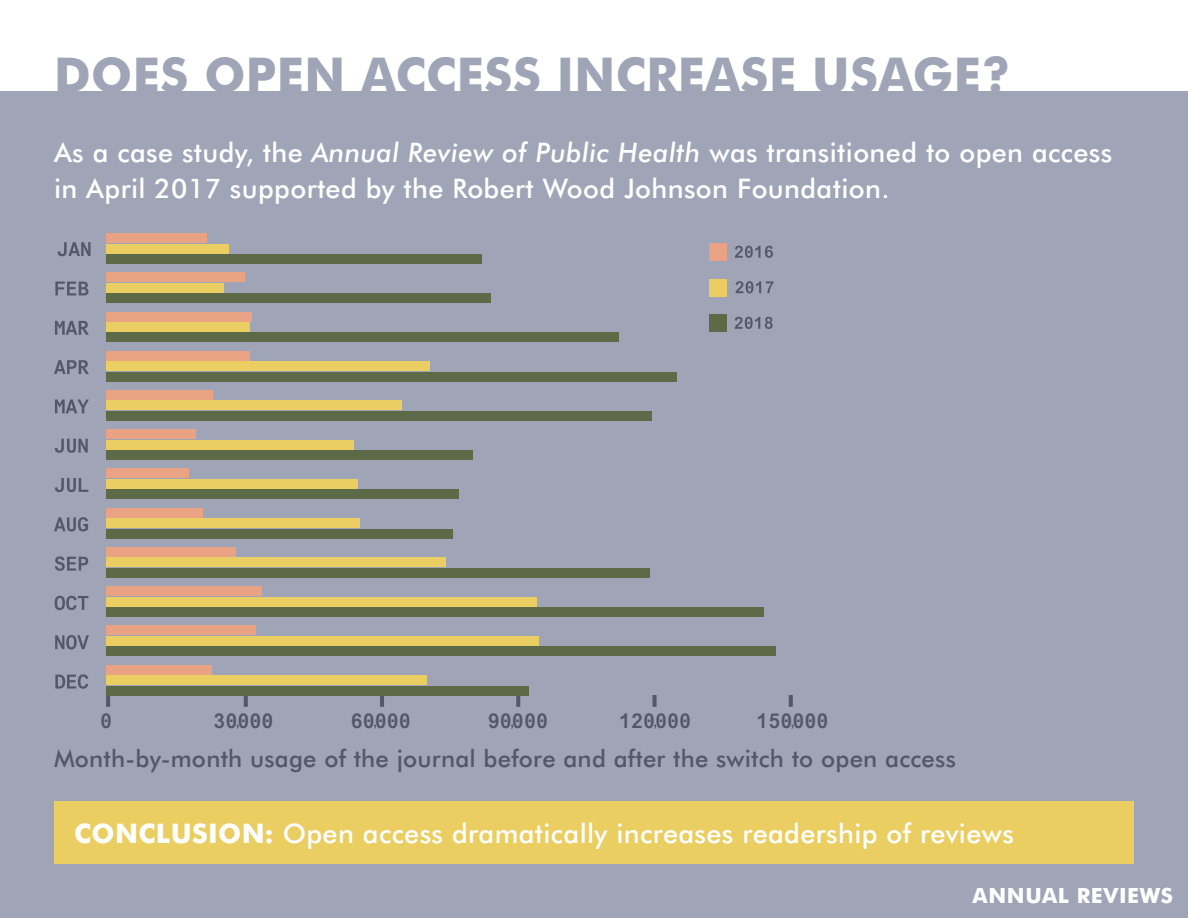
<style>
.page{position:relative;width:1188px;height:918px;background:#fff}
.page>*{position:absolute;margin:0;border:0;box-sizing:border-box;transform-origin:0 0}
.t1{font:700 48px "Futura BT";letter-spacing:.01em;color:#9fa5b6}
.t2{font:500 27px/36px "Futura BT";letter-spacing:.015em;color:#fff}
.t3{font:500 24px "Futura BT";letter-spacing:.01em;color:#52586a}
.t4{font:700 21px "Futura BT";letter-spacing:.03em;color:#fff}
.t5{font:700 20.1px "Arial Monospaced";color:#52586a}
.s1{font-style:italic}
.s2{font-weight:700}
</style>
<div class="page">
<div style="left:0;top:92px;width:1188px;height:826px;background:#9fa5b6"></div>
<svg style="left:58px;top:242px;width:33px;height:14px"></svg>
<svg style="left:55px;top:282px;width:34px;height:13px"></svg>
<svg style="left:55px;top:321px;width:34px;height:14px"></svg>
<svg style="left:54px;top:360px;width:35px;height:14px"></svg>
<svg style="left:55px;top:399px;width:34px;height:14px"></svg>
<svg style="left:55px;top:439px;width:33px;height:14px"></svg>
<svg style="left:55px;top:478px;width:33px;height:14px"></svg>
<svg style="left:54px;top:517px;width:34px;height:15px"></svg>
<svg style="left:55px;top:556px;width:33px;height:15px"></svg>
<svg style="left:55px;top:596px;width:33px;height:14px"></svg>
<svg style="left:55px;top:635px;width:34px;height:14px"></svg>
<svg style="left:55px;top:674px;width:33px;height:15px"></svg>
<svg style="left:106px;top:695px;width:4px;height:12px"></svg>
<svg style="left:244px;top:695px;width:4px;height:12px"></svg>
<svg style="left:380px;top:695px;width:4px;height:12px"></svg>
<svg style="left:516px;top:695px;width:4px;height:12px"></svg>
<svg style="left:653px;top:695px;width:4px;height:12px"></svg>
<svg style="left:789px;top:695px;width:4px;height:12px"></svg>
<div style="left:106px;top:254px;width:376px;height:10px;background:#5c6a47"></div>
<div style="left:106px;top:294px;width:385px;height:9px;background:#5c6a47"></div>
<div style="left:106px;top:333px;width:513px;height:9px;background:#5c6a47"></div>
<div style="left:106px;top:372px;width:570px;height:9px;background:#5c6a47"></div>
<div style="left:106px;top:411px;width:546px;height:10px;background:#5c6a47"></div>
<div style="left:106px;top:450px;width:367px;height:10px;background:#5c6a47"></div>
<div style="left:106px;top:490px;width:353px;height:9px;background:#5c6a47"></div>
<div style="left:106px;top:529px;width:346px;height:9px;background:#5c6a47"></div>
<div style="left:106px;top:568px;width:543px;height:10px;background:#5c6a47"></div>
<div style="left:106px;top:607px;width:658px;height:10px;background:#5c6a47"></div>
<div style="left:106px;top:647px;width:670px;height:9px;background:#5c6a47"></div>
<div style="left:106px;top:686px;width:422px;height:9px;background:#5c6a47"></div>
<div style="left:106px;top:244px;width:123px;height:9px;background:#ebce62"></div>
<div style="left:106px;top:283px;width:118px;height:9px;background:#ebce62"></div>
<div style="left:106px;top:322px;width:143px;height:10px;background:#ebce62"></div>
<div style="left:106px;top:362px;width:324px;height:9px;background:#ebce62"></div>
<div style="left:106px;top:401px;width:296px;height:9px;background:#ebce62"></div>
<div style="left:106px;top:440px;width:248px;height:9px;background:#ebce62"></div>
<div style="left:106px;top:479px;width:251px;height:10px;background:#ebce62"></div>
<div style="left:106px;top:518px;width:254px;height:10px;background:#ebce62"></div>
<div style="left:106px;top:558px;width:340px;height:9px;background:#ebce62"></div>
<div style="left:106px;top:597px;width:431px;height:9px;background:#ebce62"></div>
<div style="left:106px;top:636px;width:432px;height:10px;background:#ebce62"></div>
<div style="left:106px;top:675px;width:321px;height:10px;background:#ebce62"></div>
<div style="left:106px;top:233px;width:100px;height:10px;background:#eaa285"></div>
<div style="left:106px;top:273px;width:138px;height:9px;background:#eaa285"></div>
<div style="left:106px;top:312px;width:146px;height:9px;background:#eaa285"></div>
<div style="left:106px;top:351px;width:144px;height:9px;background:#eaa285"></div>
<div style="left:106px;top:390px;width:107px;height:10px;background:#eaa285"></div>
<div style="left:106px;top:430px;width:90px;height:9px;background:#eaa285"></div>
<div style="left:106px;top:469px;width:82px;height:9px;background:#eaa285"></div>
<div style="left:106px;top:508px;width:97px;height:9px;background:#eaa285"></div>
<div style="left:106px;top:547px;width:130px;height:10px;background:#eaa285"></div>
<div style="left:106px;top:586px;width:156px;height:10px;background:#eaa285"></div>
<div style="left:106px;top:626px;width:150px;height:9px;background:#eaa285"></div>
<div style="left:106px;top:665px;width:105px;height:9px;background:#eaa285"></div>
<svg style="left:735px;top:317px;width:38px;height:12px"></svg>
<div style="left:709px;top:314px;width:18px;height:18px;background:#5c6a47"></div>
<svg style="left:735px;top:281px;width:39px;height:12px"></svg>
<div style="left:709px;top:279px;width:18px;height:18px;background:#ebce62"></div>
<svg style="left:735px;top:246px;width:38px;height:12px"></svg>
<div style="left:709px;top:243px;width:18px;height:18px;background:#eaa285"></div>
<div style="left:54px;top:802px;width:1080px;height:62px;background:#ebce62"></div>
<h1 class="t1" style="left:54px;top:46px;width:958px">DOES OPEN ACCESS INCREASE USAGE?</h1>
<p class="t2" style="left:54px;top:134px;width:1060px">As a case study, the <span class="s1">Annual Review of Public Health</span> was transitioned to open access in April 2017 supported by the Robert Wood Johnson Foundation.</p>
<p class="t5" style="left:100px;top:709px;width:14px">0</p>
<p class="t5" style="left:213px;top:709px;width:62px">30000</p>
<p class="t5" style="left:351px;top:709px;width:62px">60000</p>
<p class="t5" style="left:488px;top:709px;width:62px">90000</p>
<p class="t5" style="left:619px;top:709px;width:74px">120000</p>
<p class="t5" style="left:756px;top:709px;width:74px">150000</p>
<p class="t3" style="left:54px;top:744px;width:903px">Month-by-month usage of the journal before and after the switch to open access</p>
<p class="t2" style="left:74px;top:816px;width:941px"><span class="s2">CONCLUSION:</span> Open access dramatically increases readership of reviews</p>
<p class="t4" style="left:973px;top:883px;width:202px">ANNUAL REVIEWS</p>
</div>
